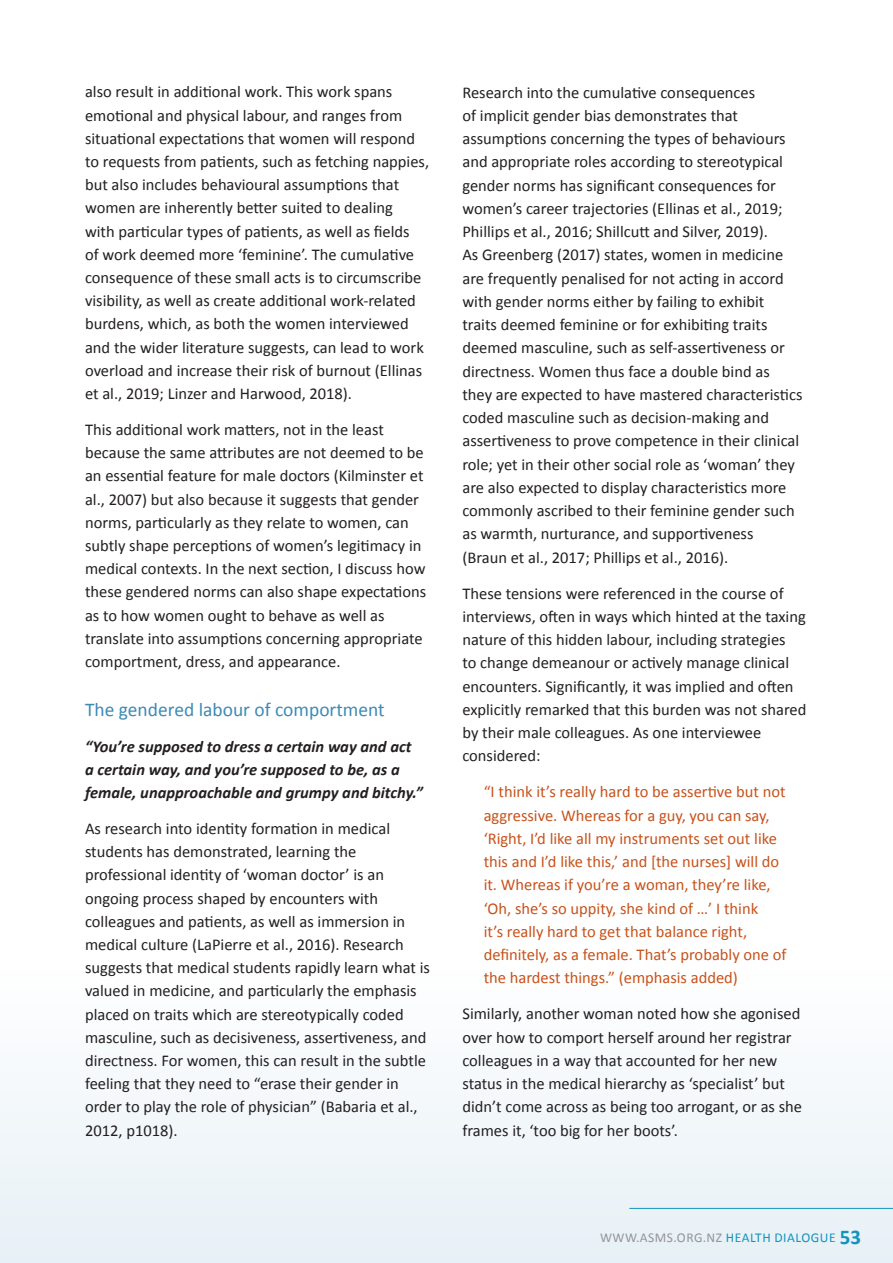
<style>
.page{position:relative;width:893px;height:1263px;background:#fff}
.page>*{position:absolute;margin:0;border:0;box-sizing:border-box;transform-origin:0 0}
.Sub_sub_heading{font:19.5px "Calibri";color:#3d8ab4}
.Body_Copy{font:16.5px/23.2px "Calibri";color:#231f20}
.Inset_Quote{font:16.5px/23.2px "Calibri";color:#c7521b}
.Body_Copy-2{font:italic 700 16.5px/23.2px "Calibri";color:#231f20}
.t1{font:13.5px "Calibri";letter-spacing:.04em;color:#939598}
.s1{color:#1393be}
.s2{font-weight:700;font-size:21px;color:#1393be}
</style>
<div class="page">
<div style="left:0;top:970px;width:893px;height:293px;background:#f2f7fa"></div>
<hr style="left:629px;top:1208px;width:264px;height:1px;background:#1393be">
<p class="Body_Copy" style="left:85px;top:80px;width:346px">also result in additional work. This work spans emotional and physical labour, and ranges from situational expectations that women will respond to requests from patients, such as fetching nappies, but also includes behavioural assumptions that women are inherently better suited to dealing<br>with particular types of patients, as well as fields<br>of work deemed more ‘feminine’. The cumulative consequence of these small acts is to circumscribe visibility, as well as create additional work-related burdens, which, as both the women interviewed and the wider literature suggests, can lead to work overload and increase their risk of burnout (Ellinas et al., 2019; Linzer and Harwood, 2018).</p>
<p class="Body_Copy" style="left:85px;top:418px;width:343px">This additional work matters, not in the least because the same attributes are not deemed to be an essential feature for male doctors (Kilminster et al., 2007) but also because it suggests that gender norms, particularly as they relate to women, can subtly shape perceptions of women’s legitimacy in medical contexts. In the next section, I discuss how these gendered norms can also shape expectations as to how women ought to behave as well as translate into assumptions concerning appropriate comportment, dress, and appearance.</p>
<p class="Sub_sub_heading" style="left:85px;top:697px;width:301px">The gendered labour of comportment</p>
<p class="Body_Copy-2" style="left:85px;top:734px;width:339px">“You’re supposed to dress a certain way and act a certain way, and you’re supposed to be, as a female, unapproachable and grumpy and bitchy.”</p>
<p class="Body_Copy" style="left:85px;top:817px;width:346px">As research into identity formation in medical students has demonstrated, learning the professional identity of ‘woman doctor’ is an ongoing process shaped by encounters with colleagues and patients, as well as immersion in medical culture (LaPierre et al., 2016). Research suggests that medical students rapidly learn what is valued in medicine, and particularly the emphasis placed on traits which are stereotypically coded masculine, such as decisiveness, assertiveness, and directness. For women, this can result in the subtle feeling that they need to “erase their gender in order to play the role of physician” (Babaria et al., 2012, p1018).</p>
<p class="Body_Copy" style="left:462px;top:80px;width:342px">Research into the cumulative consequences<br>of implicit gender bias demonstrates that assumptions concerning the types of behaviours and appropriate roles according to stereotypical gender norms has significant consequences for women’s career trajectories (Ellinas et al., 2019; Phillips et al., 2016; Shillcutt and Silver, 2019).<br>As Greenberg (2017) states, women in medicine are frequently penalised for not acting in accord with gender norms either by failing to exhibit traits deemed feminine or for exhibiting traits deemed masculine, such as self-assertiveness or directness. Women thus face a double bind as they are expected to have mastered characteristics coded masculine such as decision-making and assertiveness to prove competence in their clinical role; yet in their other social role as ‘woman’ they are also expected to display characteristics more commonly ascribed to their feminine gender such as warmth, nurturance, and supportiveness<br>(Braun et al., 2017; Phillips et al., 2016).</p>
<p class="Body_Copy" style="left:462px;top:581px;width:346px">These tensions were referenced in the course of interviews, often in ways which hinted at the taxing nature of this hidden labour, including strategies<br>to change demeanour or actively manage clinical encounters. Significantly, it was implied and often explicitly remarked that this burden was not shared by their male colleagues. As one interviewee considered:</p>
<p class="Inset_Quote" style="left:484px;top:780px;width:304px">“I think it’s really hard to be assertive but not aggressive. Whereas for a guy, you can say, ‘Right, I’d like all my instruments set out like this and I’d like this,’ and [the nurses] will do it. Whereas if you’re a woman, they’re like, ‘Oh, she’s so uppity, she kind of …’ I think<br>it’s really hard to get that balance right, definitely, as a female. That’s probably one of the hardest things.” (emphasis added)</p>
<p class="Body_Copy" style="left:462px;top:1002px;width:341px">Similarly, another woman noted how she agonised over how to comport herself around her registrar colleagues in a way that accounted for her new status in the medical hierarchy as ‘specialist’ but didn’t come across as being too arrogant, or as she frames it, ‘too big for her boots’.</p>
<p class="t1" style="left:600px;top:1229px;width:262px">WWW.ASMS.ORG.NZ <span class="s1">HEALTH DIALOGUE</span> <span class="s2">53</span></p>
</div>
